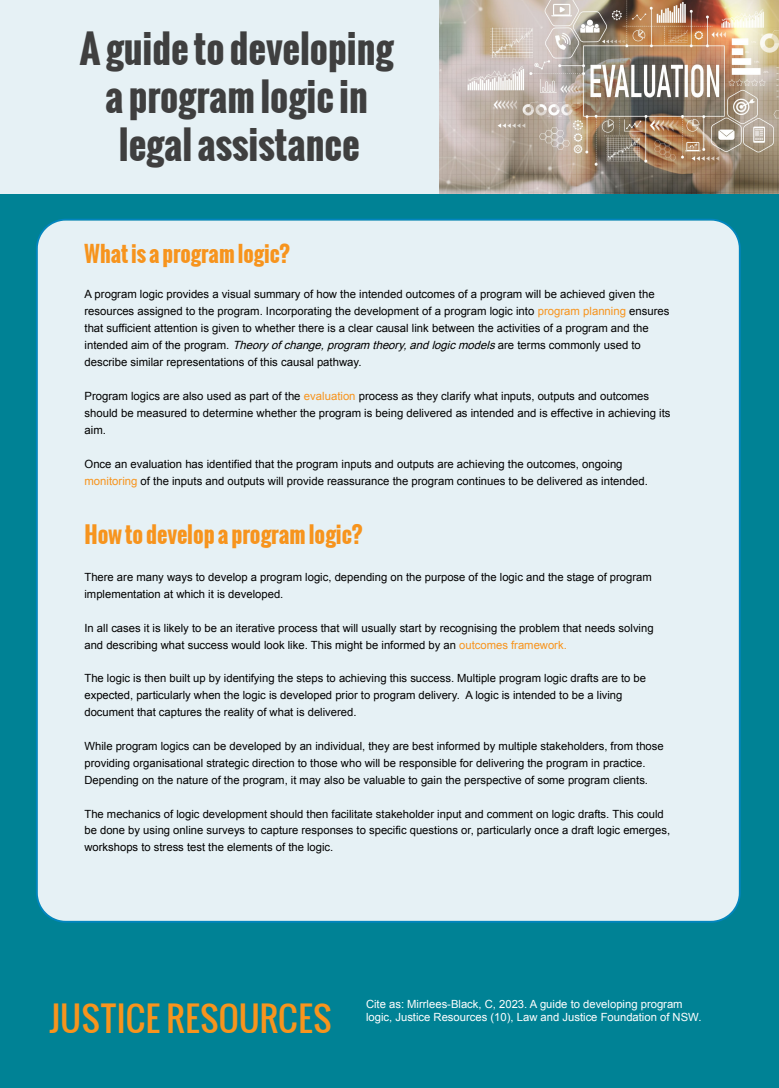
<style>
.page{position:relative;width:779px;height:1088px;background:#fff}
.page>*{position:absolute;margin:0;border:0;box-sizing:border-box;transform-origin:0 0}
.t1{font:700 38.38px/48px "Oswald";color:#3f3f3f;text-align:center}
.t2{font:33.75px "Oswald";color:#f7941d}
.t3{font:700 22.5px "Oswald";color:#f7941d}
.t4{font:700 21.88px "Oswald";color:#f7941d}
.t5{font:11.38px/17px "Arial";color:#000}
.t6{font:11.25px/16.9px "Arial";color:#000}
.t7{font:11.25px/13.1px "Arial";color:#fff}
.s1{color:#f7941d}
.s2{font-style:italic}
</style>
<div class="page">
<div style="left:0;top:0;width:779px;height:1087px;background:#008295"></div>
<div style="left:0;top:0;width:779px;height:193px;background:#e6f1f5"></div>
<div style="left:38px;top:220px;width:701px;height:700px;background:#e6f1f5"></div>
<img style="left:439px;top:0;width:340px;height:193px">
<h1 class="t1" style="left:79px;top:25px;width:316px">A guide to developing a program logic in legal assistance</h1>
<h3 class="t4" style="left:84px;top:237px;width:207px">What is a program logic?</h3>
<p class="t5" style="left:85px;top:285px;width:586px">A program logic provides a visual summary of how the intended outcomes of a program will be achieved given the resources assigned to the program. Incorporating the development of a program logic into <span class="s1">program planning</span> ensures that sufficient attention is given to whether there is a clear causal link between the activities of a program and the intended aim of the program. <span class="s2">Theoryof change,program theory,and logicmodels</span>are terms commonly used to describe similar representations of this causal pathway.</p>
<p class="t5" style="left:85px;top:387px;width:587px">Program logics are also used as part of the <span class="s1">evaluation</span> process as they clarify what inputs, outputs and outcomes should be measured to determine whether the program is being delivered as intended and is effective in achieving its aim.</p>
<p class="t5" style="left:85px;top:455px;width:565px">Once an evaluation has identified that the program inputs and outputs are achieving the outcomes, ongoing <span class="s1">monitoring</span> of the inputs and outputs will provide reassurance the program continues to be delivered as intended.</p>
<h3 class="t3" style="left:84px;top:518px;width:280px">How to develop a program logic?</h3>
<p class="t6" style="left:84px;top:568px;width:569px">There are many ways to develop a program logic, depending on the purpose of the logic and the stage of program implementation at which it is developed.</p>
<p class="t6" style="left:84px;top:619px;width:571px">In all cases it is likely to be an iterative process that will usually start by recognising the problem that needs solving and describing what success would look like. This might be informed by an <span class="s1">outcomes framework.</span></p>
<p class="t6" style="left:84px;top:670px;width:563px">The logic is then built up by identifying the steps to achieving this success. Multiple program logic drafts are to be expected, particularly when the logic is developed prior to program delivery. A logic is intended to be a living document that captures the reality of what is delivered.</p>
<p class="t6" style="left:84px;top:737px;width:581px">While program logics can be developed by an individual, they are best informed by multiple stakeholders, from those providing organisational strategic direction to those who will be responsible for delivering the program in practice.<br>Depending on the nature of the program, it may also be valuable to gain the perspective of some program clients.</p>
<p class="t6" style="left:84px;top:805px;width:587px">The mechanics of logic development should then facilitate stakeholder input and comment on logic drafts. This could be done by using online surveys to capture responses to specific questions or, particularly once a draft logic emerges, workshops to stress test the elements of the logic.</p>
<h2 class="t2" style="left:50px;top:992px;width:283px">JUSTICE RESOURCES</h2>
<p class="t7" style="left:366px;top:997px;width:337px">Cite as: Mirrlees-Black, C, 2023. A guide to developing program logic, Justice Resources (10), Law and Justice Foundation of NSW.</p>
</div>
